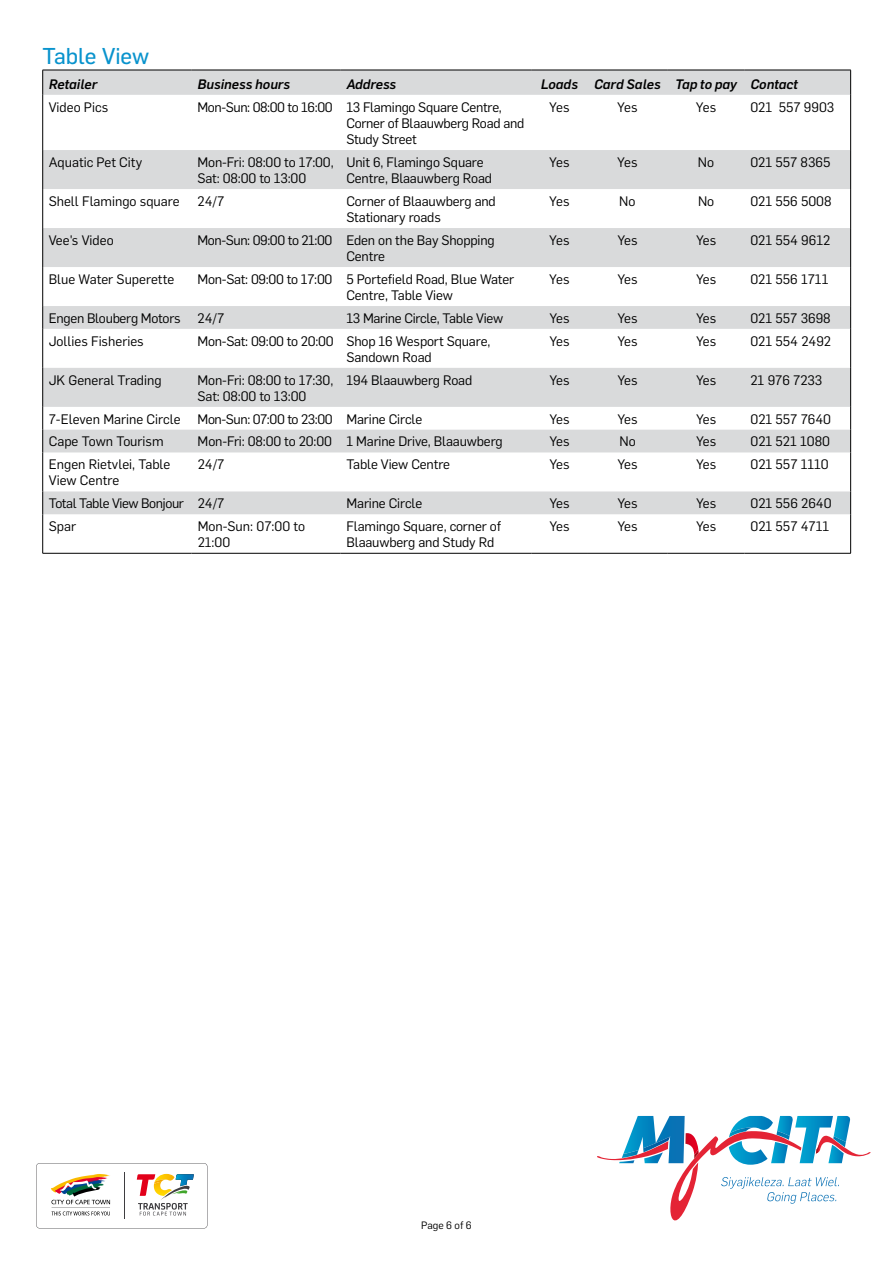
<style>
.page{position:relative;width:893px;height:1263px;background:#fff}
.page>*{position:absolute;margin:0;border:0;box-sizing:border-box;transform-origin:0 0}
.t1{font:22.5px "Flama Basic";color:#0993cd}
.t2{font:13.5px/16.2px "Flama";letter-spacing:-.01em;color:#000}
.t3{font:italic 500 13.5px "Flama";color:#000}
.t4{font:13.5px "Flama";letter-spacing:-.03em;color:#000}
.t5{font:10.5px "Flama";color:#000}
</style>
<div class="page">
<svg style="left:43px;top:71px;width:807px;height:443px"></svg>
<hr style="left:43px;top:70px;width:149px;height:1px;background:#000">
<svg style="left:42px;top:70px;width:1px;height:25px"></svg>
<hr style="left:192px;top:70px;width:148px;height:1px;background:#000">
<hr style="left:340px;top:70px;width:192px;height:1px;background:#000">
<hr style="left:532px;top:70px;width:55px;height:1px;background:#000">
<hr style="left:587px;top:70px;width:81px;height:1px;background:#000">
<hr style="left:668px;top:70px;width:76px;height:1px;background:#000">
<hr style="left:744px;top:70px;width:107px;height:1px;background:#000">
<svg style="left:850px;top:70px;width:1px;height:25px"></svg>
<hr style="left:42px;top:95px;width:1px;height:55px;background:#000">
<hr style="left:850px;top:95px;width:1px;height:55px;background:#000">
<hr style="left:42px;top:150px;width:1px;height:39px;background:#000">
<hr style="left:850px;top:150px;width:1px;height:39px;background:#000">
<hr style="left:42px;top:189px;width:1px;height:39px;background:#000">
<hr style="left:850px;top:189px;width:1px;height:39px;background:#000">
<hr style="left:42px;top:228px;width:1px;height:39px;background:#000">
<hr style="left:850px;top:228px;width:1px;height:39px;background:#000">
<hr style="left:42px;top:267px;width:1px;height:39px;background:#000">
<hr style="left:850px;top:267px;width:1px;height:39px;background:#000">
<svg style="left:42px;top:306px;width:1px;height:23px"></svg>
<svg style="left:850px;top:306px;width:1px;height:23px"></svg>
<hr style="left:42px;top:329px;width:1px;height:39px;background:#000">
<hr style="left:850px;top:329px;width:1px;height:39px;background:#000">
<hr style="left:42px;top:368px;width:1px;height:39px;background:#000">
<hr style="left:850px;top:368px;width:1px;height:39px;background:#000">
<svg style="left:42px;top:407px;width:1px;height:45px"></svg>
<svg style="left:850px;top:407px;width:1px;height:45px"></svg>
<hr style="left:42px;top:452px;width:1px;height:39px;background:#000">
<hr style="left:850px;top:452px;width:1px;height:39px;background:#000">
<svg style="left:42px;top:491px;width:1px;height:23px"></svg>
<svg style="left:850px;top:491px;width:1px;height:23px"></svg>
<hr style="left:42px;top:514px;width:1px;height:39px;background:#000">
<hr style="left:850px;top:514px;width:1px;height:39px;background:#000">
<hr style="left:43px;top:553px;width:149px;height:1px;background:#000">
<hr style="left:192px;top:553px;width:148px;height:1px;background:#000">
<hr style="left:340px;top:553px;width:192px;height:1px;background:#000">
<hr style="left:532px;top:553px;width:55px;height:1px;background:#000">
<hr style="left:587px;top:553px;width:81px;height:1px;background:#000">
<hr style="left:668px;top:553px;width:76px;height:1px;background:#000">
<hr style="left:744px;top:553px;width:107px;height:1px;background:#000">
<svg style="left:597px;top:1116px;width:274px;height:104px"></svg>
<svg style="left:36px;top:1163px;width:171px;height:65px"></svg>
<h1 class="t1" style="left:43px;top:40px;width:108px">Table View</h1>
<p class="t3" style="left:49px;top:74px;width:50px">Retailer</p>
<p class="t3" style="left:198px;top:74px;width:94px">Business hours</p>
<p class="t3" style="left:346px;top:74px;width:51px">Address</p>
<p class="t3" style="left:541px;top:74px;width:259px">Loads Card Sales Tap to pay Contact</p>
<p class="t2" style="left:49px;top:99px;width:61px">Video Pics</p>
<p class="t2" style="left:346px;top:99px;width:179px;text-indent:-149px">Mon-Sun: 08:00 to 16:00 13 Flamingo Square Centre,<br>Corner of Blaauwberg Road and<br>Study Street</p>
<p class="t2" style="left:549px;top:99px;width:22px">Yes</p>
<p class="t2" style="left:617px;top:99px;width:22px">Yes</p>
<p class="t2" style="left:696px;top:99px;width:22px">Yes</p>
<p class="t2" style="left:750px;top:99px;width:85px">021 557 9903</p>
<p class="t2" style="left:49px;top:154px;width:95px">Aquatic Pet City</p>
<p class="t2" style="left:198px;top:154px;width:138px">Mon-Fri: 08:00 to 17:00,<br>Sat: 08:00 to 13:00</p>
<p class="t2" style="left:346px;top:154px;width:147px">Unit 6, Flamingo Square<br>Centre, Blaauwberg Road</p>
<p class="t2" style="left:549px;top:154px;width:22px">Yes</p>
<p class="t2" style="left:617px;top:154px;width:22px">Yes</p>
<p class="t2" style="left:698px;top:154px;width:18px">No</p>
<p class="t2" style="left:750px;top:154px;width:82px">021 557 8365</p>
<p class="t2" style="left:49px;top:193px;width:133px">Shell Flamingo square</p>
<p class="t2" style="left:198px;top:193px;width:28px">24/7</p>
<p class="t2" style="left:346px;top:193px;width:151px">Corner of Blaauwberg and<br>Stationary roads</p>
<p class="t2" style="left:549px;top:193px;width:22px">Yes</p>
<p class="t2" style="left:619px;top:193px;width:18px">No</p>
<p class="t2" style="left:698px;top:193px;width:18px">No</p>
<p class="t2" style="left:750px;top:193px;width:83px">021 556 5008</p>
<p class="t2" style="left:49px;top:232px;width:66px">Vee's Video</p>
<p class="t2" style="left:346px;top:232px;width:150px;text-indent:-149px">Mon-Sun: 09:00 to 21:00 Eden on the Bay Shopping<br>Centre</p>
<p class="t2" style="left:549px;top:232px;width:22px">Yes</p>
<p class="t2" style="left:617px;top:232px;width:22px">Yes</p>
<p class="t2" style="left:696px;top:232px;width:22px">Yes</p>
<p class="t2" style="left:750px;top:232px;width:82px">021 554 9612</p>
<p class="t2" style="left:49px;top:271px;width:127px">Blue Water Superette</p>
<p class="t2" style="left:346px;top:271px;width:169px;text-indent:-149px">Mon-Sat: 09:00 to 17:00 5 Portefield Road, Blue Water<br>Centre, Table View</p>
<p class="t2" style="left:549px;top:271px;width:22px">Yes</p>
<p class="t2" style="left:617px;top:271px;width:22px">Yes</p>
<p class="t2" style="left:696px;top:271px;width:22px">Yes</p>
<p class="t2" style="left:750px;top:271px;width:80px">021 556 1711</p>
<p class="t2" style="left:49px;top:310px;width:133px">Engen Blouberg Motors</p>
<p class="t2" style="left:198px;top:310px;width:28px">24/7</p>
<p class="t2" style="left:346px;top:310px;width:158px">13 Marine Circle, Table View</p>
<p class="t2" style="left:549px;top:310px;width:22px">Yes</p>
<p class="t2" style="left:617px;top:310px;width:22px">Yes</p>
<p class="t2" style="left:696px;top:310px;width:22px">Yes</p>
<p class="t2" style="left:750px;top:310px;width:82px">021 557 3698</p>
<p class="t2" style="left:49px;top:333px;width:96px">Jollies Fisheries</p>
<p class="t2" style="left:346px;top:333px;width:145px;text-indent:-149px">Mon-Sat: 09:00 to 20:00 Shop 16 Wesport Square,<br>Sandown Road</p>
<p class="t2" style="left:549px;top:333px;width:22px">Yes</p>
<p class="t2" style="left:617px;top:333px;width:22px">Yes</p>
<p class="t2" style="left:696px;top:333px;width:22px">Yes</p>
<p class="t2" style="left:750px;top:333px;width:82px">021 554 2492</p>
<p class="t2" style="left:49px;top:372px;width:114px">JK General Trading</p>
<p class="t2" style="left:198px;top:372px;width:137px">Mon-Fri: 08:00 to 17:30,<br>Sat: 08:00 to 13:00</p>
<p class="t2" style="left:346px;top:372px;width:127px">194 Blaauwberg Road</p>
<p class="t2" style="left:549px;top:372px;width:22px">Yes</p>
<p class="t2" style="left:617px;top:372px;width:22px">Yes</p>
<p class="t2" style="left:696px;top:372px;width:22px">Yes</p>
<p class="t2" style="left:750px;top:372px;width:73px">21 976 7233</p>
<p class="t2" style="left:49px;top:411px;width:133px">7-Eleven Marine Circle</p>
<p class="t2" style="left:198px;top:411px;width:226px">Mon-Sun: 07:00 to 23:00 Marine Circle</p>
<p class="t2" style="left:549px;top:411px;width:22px">Yes</p>
<p class="t2" style="left:617px;top:411px;width:22px">Yes</p>
<p class="t2" style="left:696px;top:411px;width:22px">Yes</p>
<p class="t2" style="left:750px;top:411px;width:82px">021 557 7640</p>
<p class="t2" style="left:49px;top:433px;width:116px">Cape Town Tourism</p>
<p class="t2" style="left:198px;top:433px;width:307px">Mon-Fri: 08:00 to 20:00 1 Marine Drive, Blaauwberg</p>
<p class="t2" style="left:549px;top:433px;width:22px">Yes</p>
<p class="t2" style="left:619px;top:433px;width:18px">No</p>
<p class="t2" style="left:696px;top:433px;width:22px">Yes</p>
<p class="t2" style="left:750px;top:433px;width:81px">021 521 1080</p>
<p class="t2" style="left:49px;top:456px;width:123px">Engen Rietvlei, Table<br>View Centre</p>
<p class="t2" style="left:198px;top:456px;width:28px">24/7</p>
<p class="t2" style="left:346px;top:456px;width:105px">Table View Centre</p>
<p class="t2" style="left:549px;top:456px;width:22px">Yes</p>
<p class="t2" style="left:617px;top:456px;width:22px">Yes</p>
<p class="t2" style="left:696px;top:456px;width:22px">Yes</p>
<p class="t2" style="left:750px;top:456px;width:80px">021 557 1110</p>
<p class="t4" style="left:49px;top:495px;width:177px">Total Table View Bonjour 24/7</p>
<p class="t2" style="left:346px;top:495px;width:77px">Marine Circle</p>
<p class="t2" style="left:549px;top:495px;width:22px">Yes</p>
<p class="t2" style="left:617px;top:495px;width:22px">Yes</p>
<p class="t2" style="left:696px;top:495px;width:22px">Yes</p>
<p class="t2" style="left:750px;top:495px;width:83px">021 556 2640</p>
<p class="t2" style="left:49px;top:518px;width:29px">Spar</p>
<p class="t2" style="left:198px;top:518px;width:109px">Mon-Sun: 07:00 to<br>21:00</p>
<p class="t2" style="left:347px;top:518px;width:156px">Flamingo Square, corner of<br>Blaauwberg and Study Rd</p>
<p class="t2" style="left:549px;top:518px;width:22px">Yes</p>
<p class="t2" style="left:617px;top:518px;width:22px">Yes</p>
<p class="t2" style="left:696px;top:518px;width:22px">Yes</p>
<p class="t2" style="left:750px;top:518px;width:80px">021 557 4711</p>
<p class="t5" style="left:421px;top:1219px;width:52px">Page 6 of 6</p>
</div>
